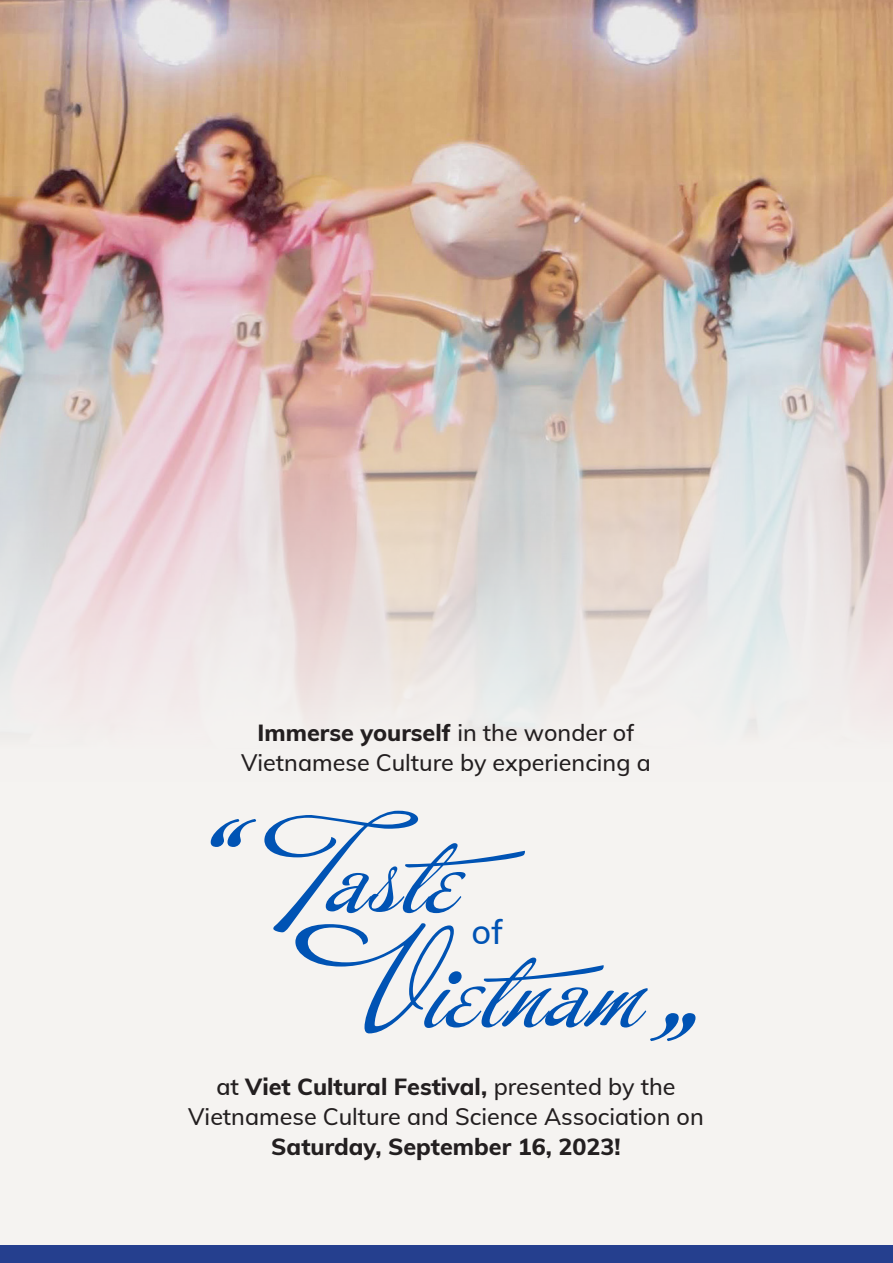
<style>
.page{position:relative;width:893px;height:1263px;background:#f5f3f1}
.page>*{position:absolute;margin:0;border:0;box-sizing:border-box;transform-origin:0 0}
.t1{font:109.8px "Buffet Script";color:#0053b4}
.t2{font:87.9px "Buffet Script";letter-spacing:.05em;color:#0053b4}
.Heading{font:500 34.35px "Muli";color:#0053b4}
.Heading-2{font:500 23.4px/30.2px "Muli";color:#231f20;text-align:center}
.Heading-3{font:800 23.4px "Muli";color:#231f20}
.s1{font-weight:800}
.s2{font-size:109.8px}
.s3{font-weight:600}
</style>
<div class="page">
<div style="left:0;top:1245px;width:893px;height:18px;background:#253f8e"></div>
<img style="left:0;top:0;width:893px;height:728px">
<p class="Heading-2" style="left:241px;top:716px;width:411px"><span class="s1">Immerse yourself</span> in the wonder of<br>Vietnamese Culture by experiencing a</p>
<p class="t2" style="left:168px;top:827px;width:359px"><span class="s2">“ T</span>aste</p>
<p class="Heading" style="left:472px;top:906px;width:33px">of</p>
<p class="t2" style="left:364px;top:941px;width:275px"><span class="s2">V</span>ietnam</p>
<p class="t1" style="left:613px;top:1000px;width:50px">”</p>
<p class="Heading-2" style="left:188px;top:1070px;width:517px"><span class="s3">at</span> <span class="s1">Viet Cultural Festival,</span> presented by the<br>Vietnamese Culture and Science Association on</p>
<p class="Heading-3" style="left:271px;top:1130px;width:351px">Saturday, September 16, 2023!</p>
</div>
